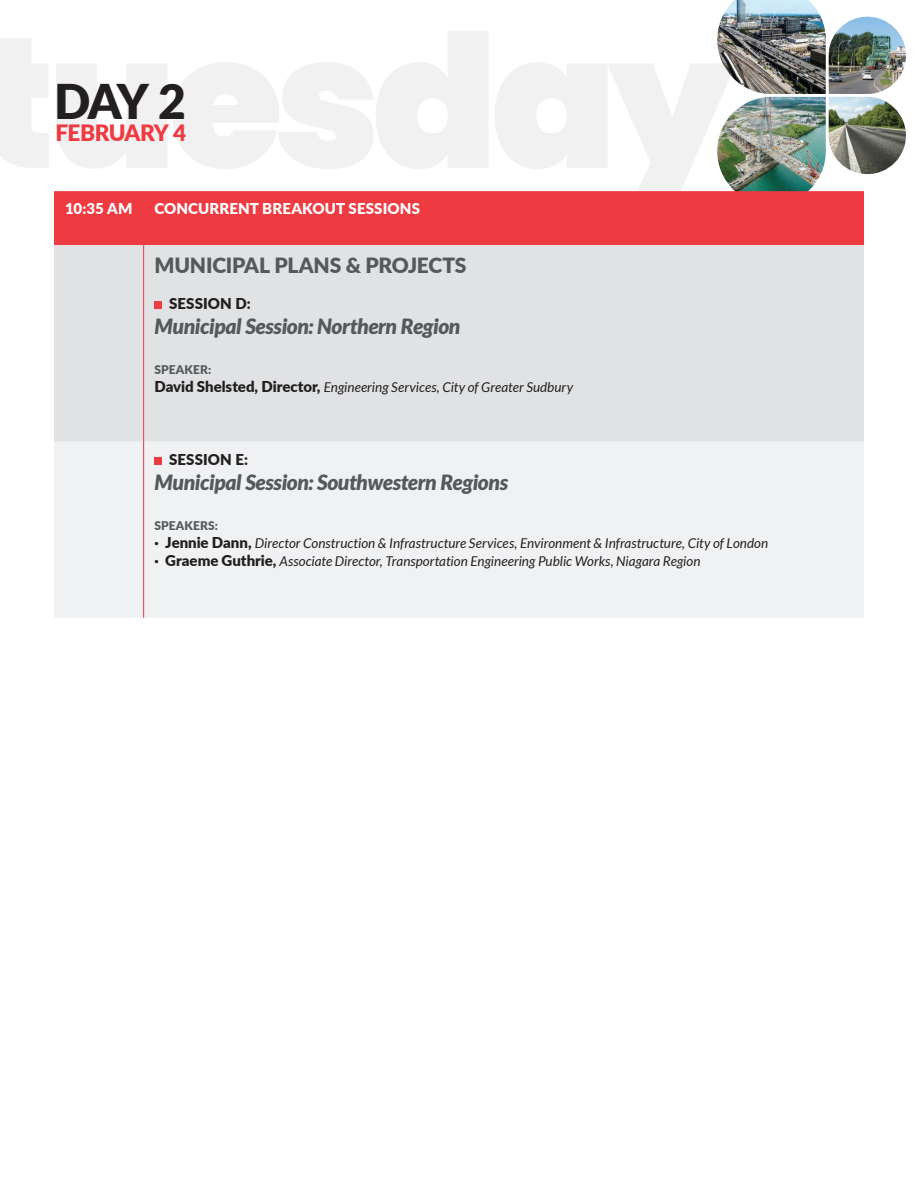
<style>
.page{position:relative;width:918px;height:1188px;background:#fff}
.page>*{position:absolute;margin:0;border:0;box-sizing:border-box;transform-origin:0 0}
.t1{font:900 47.85px "Lato";color:#231f20}
.t2{font:900 22.5px "Lato";letter-spacing:-.03em;color:#ee3a41}
.t3{font:italic 900 21px "Lato";letter-spacing:-.015em;color:#57585a}
.t4{font:900 21px "Lato";letter-spacing:-.01em;color:#57585a}
.t5{font:900 15px "Lato";letter-spacing:.01em;color:#fff}
.t6{font:900 15px "Lato";letter-spacing:.01em;color:#231f20}
.t7{font:italic 13.5px "Lato";color:#231f20}
.t8{font:900 12px "Lato";letter-spacing:.01em;color:#57585a}
.s1{font-weight:900;font-style:normal;font-size:15px}
</style>
<div class="page">
<img style="left:829px;top:17px;width:77px;height:77px">
<img style="left:717px;top:0;width:109px;height:94px">
<img style="left:717px;top:97px;width:109px;height:94px">
<img style="left:829px;top:97px;width:77px;height:77px">
<div style="left:54px;top:191px;width:810px;height:54px;background:#ee3a41"></div>
<div style="left:54px;top:245px;width:810px;height:197px;background:#e1e2e4"></div>
<div style="left:54px;top:442px;width:810px;height:176px;background:#f0f1f2"></div>
<hr style="left:143px;top:245px;width:1px;height:197px;background:#ee3a41">
<hr style="left:143px;top:442px;width:1px;height:176px;background:#ee3a41">
<hr style="left:143px;top:191px;width:1px;height:54px;background:#ee3a41">
<div style="left:154px;top:301px;width:8px;height:8px;background:#ee3a41"></div>
<div style="left:154px;top:457px;width:8px;height:8px;background:#ee3a41"></div>
<p class="t1" style="left:54px;top:65px;width:133px">DAY 2</p>
<p class="t2" style="left:56px;top:116px;width:132px">FEBRUARY 4</p>
<p class="t5" style="left:65px;top:197px;width:69px">10:35 AM</p>
<p class="t5" style="left:154px;top:197px;width:267px">CONCURRENT BREAKOUT SESSIONS</p>
<p class="t4" style="left:154px;top:249px;width:314px">MUNICIPAL PLANS &amp; PROJECTS</p>
<p class="t6" style="left:169px;top:292px;width:83px">SESSION D:</p>
<p class="t3" style="left:154px;top:314px;width:308px">Municipal Session: Northern Region</p>
<p class="t8" style="left:154px;top:361px;width:58px">SPEAKER:</p>
<p class="t7" style="left:154px;top:380px;width:420px"><span class="s1">David Shelsted, Director,</span> Engineering Services, City of Greater Sudbury</p>
<p class="t6" style="left:169px;top:448px;width:81px">SESSION E:</p>
<p class="t3" style="left:154px;top:470px;width:355px">Municipal Session: Southwestern Regions</p>
<p class="t8" style="left:154px;top:516px;width:65px">SPEAKERS:</p>
<p class="t7" style="left:154px;top:535px;width:615px"><span class="s1">· Jennie Dann,</span> Director Construction &amp; Infrastructure Services, Environment &amp; Infrastructure, City of London</p>
<p class="t7" style="left:154px;top:553px;width:548px"><span class="s1">· Graeme Guthrie,</span> Associate Director, Transportation Engineering Public Works, Niagara Region</p>
</div>
